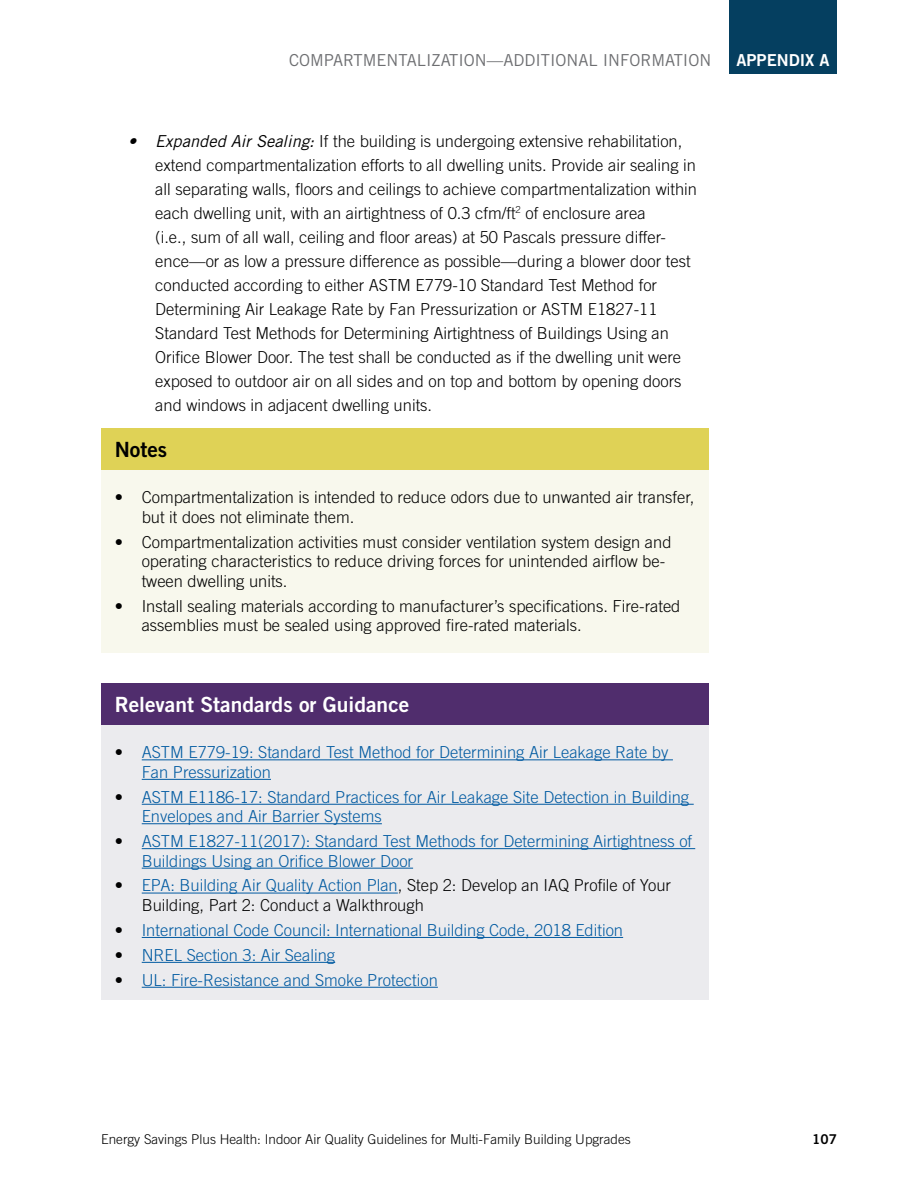
<style>
.page{position:relative;width:918px;height:1188px;background:#fff}
.page>*{position:absolute;margin:0;border:0;box-sizing:border-box;transform-origin:0 0}
.t1{font:21px "Trade Gothic LT Std Bd 2";color:#fff}
.t2{font:21px "Trade Gothic LT Std Bd 2";color:#000}
.t3{font:300 16.5px/24px "Trade Gothic LT Std";color:#000}
.t4{font:300 16.5px/19.5px "Trade Gothic LT Std";color:#005aa1}
.t5{font:16.5px "Trade Gothic LT Std";color:#6d6e71}
.t6{font:16.5px "Trade Gothic LT Std Bd 2";color:#fff}
.t7{font:300 13.5px "Trade Gothic LT Std";color:#000}
.t8{font:13.5px "Trade Gothic LT Std Bd 2";color:#000}
.s1{font-weight:400;font-style:italic}
.s2{color:#000}
.s3{color:#005aa1}
</style>
<div class="page">
<div style="left:729px;top:0;width:108px;height:74px;background:#053f60"></div>
<div style="left:101px;top:428px;width:608px;height:225px;background:#f8f8ed"></div>
<div style="left:101px;top:683px;width:608px;height:316px;background:#ebebee"></div>
<div style="left:101px;top:428px;width:608px;height:42px;background:#dfd256"></div>
<hr style="left:142px;top:759px;width:531px;height:1px;background:#005aa1">
<hr style="left:142px;top:779px;width:129px;height:1px;background:#005aa1">
<hr style="left:142px;top:804px;width:552px;height:1px;background:#005aa1">
<hr style="left:142px;top:823px;width:240px;height:1px;background:#005aa1">
<hr style="left:142px;top:848px;width:553px;height:1px;background:#005aa1">
<hr style="left:142px;top:868px;width:271px;height:1px;background:#005aa1">
<hr style="left:142px;top:893px;width:256px;height:1px;background:#005aa1">
<hr style="left:142px;top:937px;width:481px;height:1px;background:#005aa1">
<hr style="left:142px;top:962px;width:193px;height:1px;background:#005aa1">
<hr style="left:142px;top:987px;width:296px;height:1px;background:#005aa1">
<div style="left:101px;top:683px;width:608px;height:41px;background:#502d6d"></div>
<p class="t5" style="left:289px;top:50px;width:424px">COMPARTMENTALIZATION—ADDITIONAL INFORMATION</p>
<p class="t6" style="left:736px;top:50px;width:95px">APPENDIX A</p>
<p class="t3" style="left:155px;top:129px;width:543px;text-indent:-27px"><span class="s1">• Expanded Air Sealing:</span> If the building is undergoing extensive rehabilitation, extend compartmentalization efforts to all dwelling units. Provide air sealing in all separating walls, foors and ceilings to achieve compartmentalization within each dwelling unit, with an airtightness of 0.3 cfm/ft<sup>2</sup> of enclosure area<br>(i.e., sum of all wall, ceiling and foor areas) at 50 Pascals pressure differ&shy;ence—or as low a pressure difference as possible—during a blower door test conducted according to either ASTM E779-10 Standard Test Method for Determining Air Leakage Rate by Fan Pressurization or ASTM E1827-11<br>Standard Test Methods for Determining Airtightness of Buildings Using an Orifce Blower Door. The test shall be conducted as if the dwelling unit were exposed to outdoor air on all sides and on top and bottom by opening doors and windows in adjacent dwelling units.</p>
<p class="t2" style="left:115px;top:436px;width:54px">Notes</p>
<p class="t3" style="left:142px;top:488px;width:554px;line-height:19.5px;text-indent:-27px">• Compartmentalization is intended to reduce odors due to unwanted air transfer, but it does not eliminate them.</p>
<p class="t3" style="left:142px;top:532px;width:531px;line-height:19.5px;text-indent:-27px">• Compartmentalization activities must consider ventilation system design and operating characteristics to reduce driving forces for unintended airfow be&shy;tween dwelling units.</p>
<p class="t3" style="left:142px;top:596px;width:540px;line-height:19.5px;text-indent:-27px">• Install sealing materials according to manufacturer’s specifcations. Fire-rated assemblies must be sealed using approved fre-rated materials.</p>
<p class="t1" style="left:115px;top:691px;width:296px">Relevant Standards or Guidance</p>
<p class="t4" style="left:142px;top:742px;width:528px;text-indent:-27px"><span class="s2">•</span> ASTM E779-19: Standard Test Method for Determining Air Leakage Rate by<br>Fan Pressurization</p>
<p class="t4" style="left:142px;top:787px;width:549px;text-indent:-27px"><span class="s2">•</span> ASTM E1186-17: Standard Practices for Air Leakage Site Detection in Building<br>Envelopes and Air Barrier Systems</p>
<p class="t4" style="left:142px;top:831px;width:552px;text-indent:-27px"><span class="s2">•</span> ASTM E1827-11(2017): Standard Test Methods for Determining Airtightness of<br>Buildings Using an Orifce Blower Door</p>
<p class="t3" style="left:142px;top:876px;width:531px;line-height:19.5px;text-indent:-27px">• <span class="s3">EPA: Building Air Quality Action Plan</span>, Step 2: Develop an IAQ Profle of Your<br>Building, Part 2: Conduct a Walkthrough</p>
<p class="t4" style="left:115px;top:920px;width:510px"><span class="s2">•</span> International Code Council: International Building Code, 2018 Edition</p>
<p class="t4" style="left:115px;top:945px;width:222px"><span class="s2">•</span> NREL Section 3: Air Sealing</p>
<p class="t4" style="left:115px;top:970px;width:325px"><span class="s2">•</span> UL: Fire-Resistance and Smoke Protection</p>
<p class="t7" style="left:101px;top:1131px;width:531px">Energy Savings Plus Health: Indoor Air Quality Guidelines for Multi-Family Building Upgrades</p>
<p class="t8" style="left:812px;top:1131px;width:26px">107</p>
</div>
